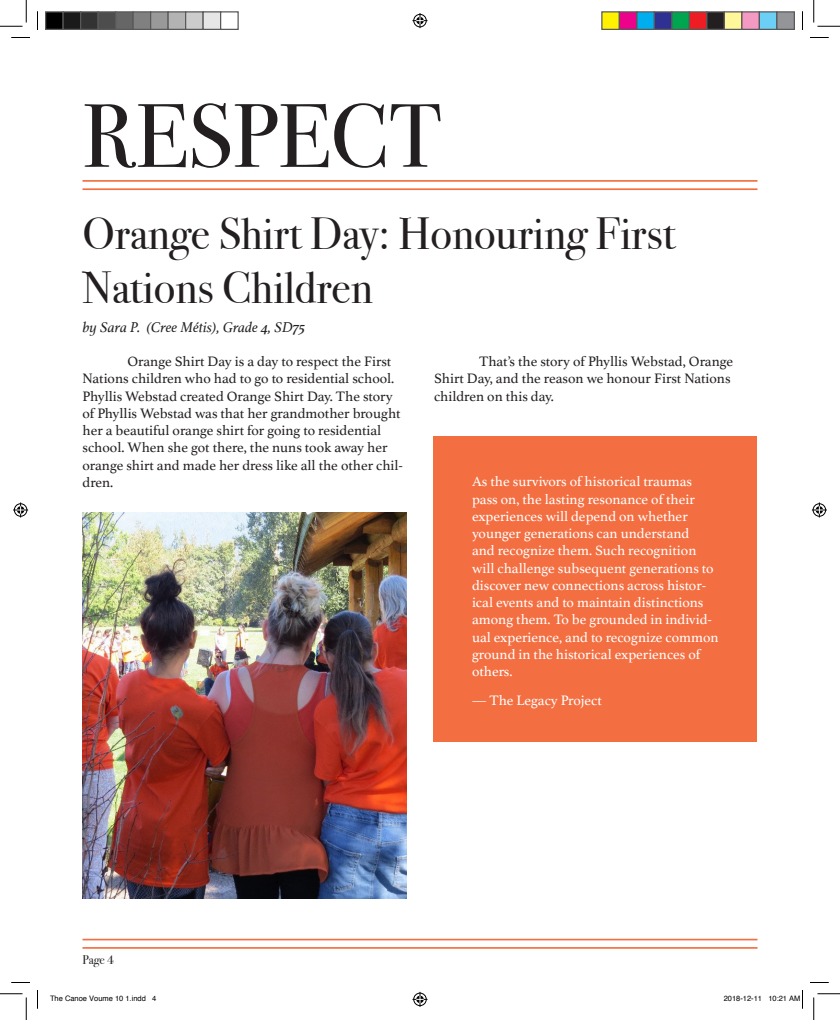
<style>
.page{position:relative;width:840px;height:1020px;background:#fff}
.page>*{position:absolute;margin:0;border:0;box-sizing:border-box;transform-origin:0 0}
.Masthead{font:90px "Bodoni Svty Two ITCTT";color:#231f20}
.Story_Heading{font:45px/54px "Bodoni Svty Two ITCTT";color:#231f20}
.Author{font:italic 15px "Athelas";color:#231f20}
._2_Column_Paragraph{font:14.38px/17.2px "Athelas";color:#231f20}
.t1{font:14.38px/17.2px "Athelas";color:#fff}
.t2{font:12.5px "Bodoni Svty Two ITCTT";color:#231f20}
.t3{font:7.5px "Helvetica";color:#000}
</style>
<div class="page">
<hr style="left:82px;top:939px;width:676px;height:1px;background:#f36f42">
<hr style="left:82px;top:947px;width:676px;height:2px;background:#f36f42">
<div style="left:433px;top:436px;width:324px;height:306px;background:#f36f42"></div>
<hr style="left:82px;top:188px;width:676px;height:2px;background:#f36f42">
<hr style="left:82px;top:180px;width:676px;height:2px;background:#f36f42">
<img style="left:82px;top:512px;width:325px;height:386px">
<svg style="left:11px;top:37px;width:19px;height:1px"></svg>
<svg style="left:810px;top:37px;width:19px;height:1px"></svg>
<svg style="left:11px;top:982px;width:19px;height:1px"></svg>
<svg style="left:810px;top:982px;width:19px;height:1px"></svg>
<svg style="left:37px;top:11px;width:1px;height:19px"></svg>
<svg style="left:37px;top:990px;width:1px;height:19px"></svg>
<svg style="left:802px;top:11px;width:1px;height:19px"></svg>
<svg style="left:0;top:0;width:27px;height:27px"></svg>
<svg style="left:0;top:994px;width:27px;height:26px"></svg>
<svg style="left:814px;top:0;width:26px;height:27px"></svg>
<svg style="left:814px;top:994px;width:26px;height:26px"></svg>
<svg style="left:412px;top:13px;width:16px;height:15px"></svg>
<svg style="left:412px;top:992px;width:16px;height:15px"></svg>
<svg style="left:13px;top:502px;width:15px;height:16px"></svg>
<svg style="left:812px;top:502px;width:15px;height:16px"></svg>
<div style="left:46px;top:12px;width:17px;height:17px;background:#000"></div>
<div style="left:45px;top:11px;width:19px;height:19px;border:1px solid #595959"></div>
<div style="left:63px;top:12px;width:18px;height:17px;background:#1a1a1a"></div>
<div style="left:62px;top:11px;width:19px;height:19px;border:1px solid #595959"></div>
<div style="left:81px;top:12px;width:17px;height:17px;background:#333"></div>
<div style="left:80px;top:11px;width:19px;height:19px;border:1px solid #595959"></div>
<div style="left:98px;top:12px;width:18px;height:17px;background:#4d4d4d"></div>
<div style="left:98px;top:11px;width:18px;height:19px;border:1px solid #595959"></div>
<div style="left:116px;top:12px;width:17px;height:17px;background:#666"></div>
<div style="left:115px;top:11px;width:19px;height:19px;border:1px solid #595959"></div>
<div style="left:133px;top:12px;width:18px;height:17px;background:#808080"></div>
<div style="left:132px;top:11px;width:19px;height:19px;border:1px solid #595959"></div>
<div style="left:151px;top:12px;width:17px;height:17px;background:#999"></div>
<div style="left:150px;top:11px;width:19px;height:19px;border:1px solid #595959"></div>
<div style="left:168px;top:12px;width:18px;height:17px;background:#b3b3b3"></div>
<div style="left:168px;top:11px;width:18px;height:19px;border:1px solid #595959"></div>
<div style="left:186px;top:12px;width:17px;height:17px;background:#ccc"></div>
<div style="left:185px;top:11px;width:19px;height:19px;border:1px solid #595959"></div>
<div style="left:203px;top:12px;width:18px;height:17px;background:#e6e6e6"></div>
<div style="left:202px;top:11px;width:19px;height:19px;border:1px solid #595959"></div>
<div style="left:220px;top:11px;width:19px;height:19px;border:1px solid #595959"></div>
<div style="left:602px;top:12px;width:17px;height:17px;background:#fff101"></div>
<div style="left:601px;top:11px;width:19px;height:19px;border:1px solid #595959"></div>
<div style="left:619px;top:12px;width:18px;height:17px;background:#ed028c"></div>
<div style="left:619px;top:11px;width:19px;height:19px;border:1px solid #595959"></div>
<div style="left:637px;top:12px;width:17px;height:17px;background:#00aeef"></div>
<div style="left:636px;top:11px;width:19px;height:19px;border:1px solid #595959"></div>
<div style="left:654px;top:12px;width:18px;height:17px;background:#2e3092"></div>
<div style="left:654px;top:11px;width:18px;height:19px;border:1px solid #595959"></div>
<div style="left:672px;top:12px;width:17px;height:17px;background:#00a54f"></div>
<div style="left:671px;top:11px;width:19px;height:19px;border:1px solid #595959"></div>
<div style="left:689px;top:12px;width:18px;height:17px;background:#ee1d23"></div>
<div style="left:689px;top:11px;width:19px;height:19px;border:1px solid #595959"></div>
<div style="left:707px;top:12px;width:17px;height:17px;background:#231f20"></div>
<div style="left:706px;top:11px;width:19px;height:19px;border:1px solid #595959"></div>
<div style="left:724px;top:12px;width:18px;height:17px;background:#fff79a"></div>
<div style="left:724px;top:11px;width:18px;height:19px;border:1px solid #595959"></div>
<div style="left:742px;top:12px;width:17px;height:17px;background:#f499c2"></div>
<div style="left:741px;top:11px;width:19px;height:19px;border:1px solid #595959"></div>
<div style="left:759px;top:12px;width:18px;height:17px;background:#6bcff6"></div>
<div style="left:759px;top:11px;width:19px;height:19px;border:1px solid #595959"></div>
<div style="left:777px;top:12px;width:17px;height:17px;background:#939598"></div>
<div style="left:776px;top:11px;width:19px;height:19px;border:1px solid #595959"></div>
<svg style="left:802px;top:990px;width:1px;height:19px"></svg>
<p class="Masthead" style="left:82px;top:62px;width:361px">RESPECT</p>
<p class="Story_Heading" style="left:82px;top:202px;width:595px">Orange Shirt Day: Honouring First<br>Nations Children</p>
<p class="Author" style="left:82px;top:315px;width:224px">by Sara P. (Cree Métis), Grade 4, SD75</p>
<p class="_2_Column_Paragraph" style="left:82px;top:352px;width:322px;text-indent:45px">Orange Shirt Day is a day to respect the First Nations children who had to go to residential school.<br>Phyllis Webstad created Orange Shirt Day. The story of Phyllis Webstad was that her grandmother brought her a beautiful orange shirt for going to residential school. When she got there, the nuns took away her orange shirt and made her dress like all the other chil&shy;dren.</p>
<p class="_2_Column_Paragraph" style="left:434px;top:352px;width:301px;text-indent:45px">That’s the story of Phyllis Webstad, Orange<br>Shirt Day, and the reason we honour First Nations children on this day.</p>
<p class="t1" style="left:472px;top:473px;width:248px">As the survivors of historical traumas pass on, the lasting resonance of their experiences will depend on whether younger generations can understand<br>and recognize them. Such recognition will challenge subsequent generations to discover new connections across histor&shy;ical events and to maintain distinctions among them. To be grounded in individ&shy;ual experience, and to recognize common ground in the historical experiences of others.</p>
<p class="t1" style="left:472px;top:691px;width:131px">— The Legacy Project</p>
<p class="t2" style="left:82px;top:950px;width:33px">Page 4</p>
<p class="t3" style="left:50px;top:993px;width:108px">The Canoe Voume 10 1.indd 4</p>
<p class="t3" style="left:724px;top:993px;width:78px">2018-12-11 10:21 AM</p>
</div>
